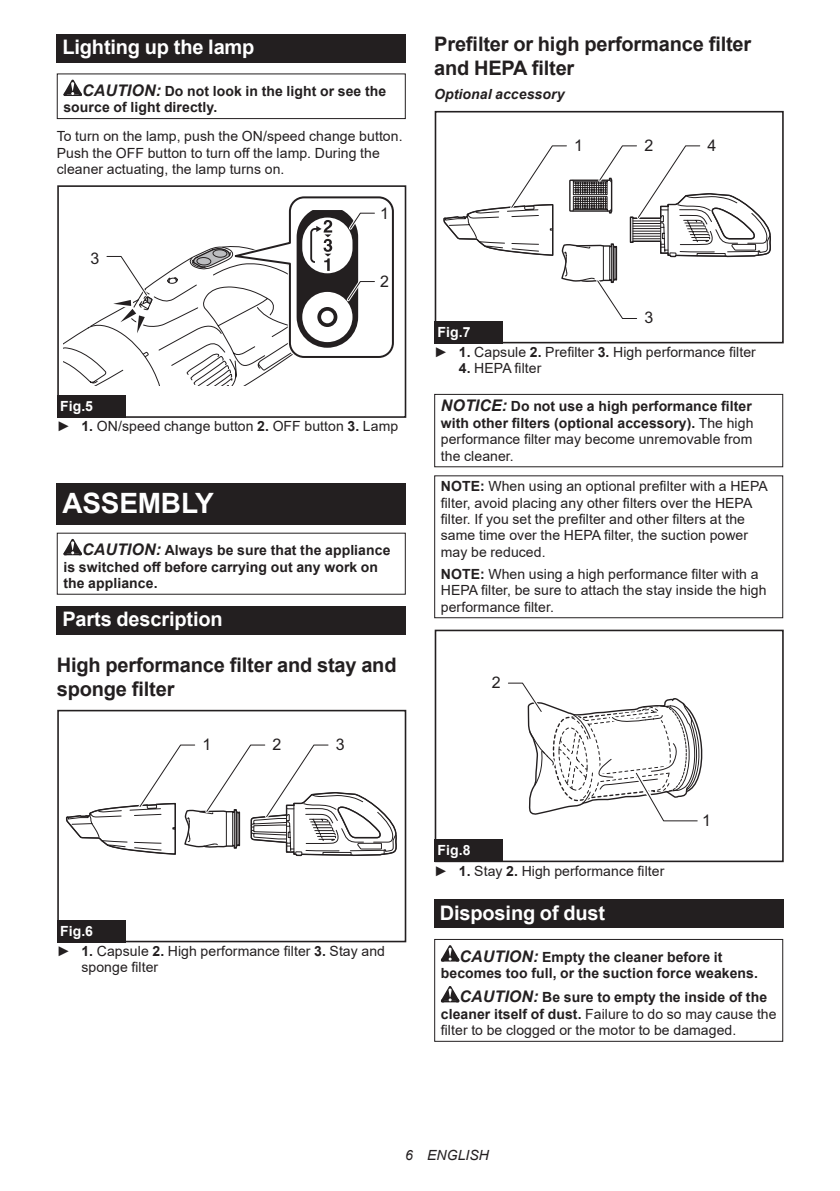
<style>
.page{position:relative;width:840px;height:1191px;background:#fff}
.page>*{position:absolute;margin:0;border:0;box-sizing:border-box;transform-origin:0 0}
.t1{font:700 28px "Arial";letter-spacing:-.01em;color:#fff}
.t2{font:700 20px/23.4px "Arial";letter-spacing:-.01em;color:#231f20}
.t3{font:700 20px "Arial";letter-spacing:-.01em;color:#fff}
.t4{font:16px "Arial";color:#231f20}
.t5{font:14px/16.4px "Arial";letter-spacing:.005em;color:#231f20}
.t6{font:700 14px/16.4px "Arial";letter-spacing:.005em;color:#231f20}
.t7{font:italic 700 14px "Arial";letter-spacing:.005em;color:#231f20}
.t8{font:italic 14px "Arial";letter-spacing:.005em;color:#231f20}
.s1{font-style:italic;font-size:16px}
.s2{font-weight:700;color:#fff}
.s3{font-weight:700}
.s4{font-weight:400}
.s5{font-weight:700;font-style:italic;font-size:16px}
</style>
<div class="page">
<div style="left:57px;top:34px;width:348px;height:29px;background:#231f20"></div>
<svg style="left:63px;top:80px;width:19px;height:16px"></svg>
<div style="left:57px;top:73px;width:348px;height:46px;border:1px solid #231f20"></div>
<div style="left:57px;top:185px;width:349px;height:233px;border:2px solid #231f20"></div>
<svg style="left:63px;top:196px;width:331px;height:189px"></svg>
<div style="left:57px;top:395px;width:68px;height:23px;background:#231f20"></div>
<div style="left:57px;top:483px;width:348px;height:41px;background:#231f20"></div>
<svg style="left:63px;top:539px;width:19px;height:16px"></svg>
<div style="left:57px;top:606px;width:348px;height:28px;background:#231f20"></div>
<div style="left:57px;top:710px;width:349px;height:232px;border:2px solid #231f20"></div>
<svg style="left:65px;top:744px;width:332px;height:113px"></svg>
<div style="left:57px;top:919px;width:68px;height:23px;background:#231f20"></div>
<svg style="left:502px;top:321px;width:1px;height:19px"></svg>
<div style="left:434px;top:111px;width:349px;height:232px;border:2px solid #231f20"></div>
<svg style="left:443px;top:145px;width:328px;height:174px"></svg>
<div style="left:434px;top:321px;width:68px;height:22px;background:#231f20"></div>
<div style="left:434px;top:394px;width:348px;height:73px;border:1px solid #231f20"></div>
<div style="left:434px;top:475px;width:348px;height:143px;border:1px solid #231f20"></div>
<div style="left:434px;top:629px;width:349px;height:233px;border:2px solid #231f20"></div>
<svg style="left:508px;top:682px;width:195px;height:140px"></svg>
<div style="left:434px;top:839px;width:68px;height:23px;background:#231f20"></div>
<div style="left:434px;top:899px;width:348px;height:29px;background:#231f20"></div>
<svg style="left:440px;top:945px;width:19px;height:16px"></svg>
<svg style="left:440px;top:986px;width:19px;height:16px"></svg>
<div style="left:434px;top:939px;width:348px;height:102px;border:1px solid #231f20"></div>
<h2 class="t3" style="left:62px;top:33px;width:193px">Lighting up the lamp</h2>
<p class="t6" style="left:63px;top:83px;width:324px;text-indent:19px"><span class="s1">CAUTION:</span> Do not look in the light or see the source of light directly.</p>
<p class="t5" style="left:57px;top:128px;width:347px">To turn on the lamp, push the ON/speed change button.<br>Push the OFF button to turn off the lamp. During the cleaner actuating, the lamp turns on.</p>
<p class="t4" style="left:380px;top:202px;width:10px">1</p>
<p class="t4" style="left:90px;top:247px;width:10px">3</p>
<p class="t4" style="left:380px;top:270px;width:10px">2</p>
<p class="t5" style="left:57px;top:396px;width:343px;line-height:20.2px"><span class="s2">Fig.5<br></span>► <span class="s3">1.</span> ON/speed change button <span class="s3">2.</span> OFF button <span class="s3">3.</span> Lamp</p>
<h1 class="t1" style="left:62px;top:484px;width:153px">ASSEMBLY</h1>
<p class="t6" style="left:63px;top:542px;width:328px;text-indent:19px"><span class="s1">CAUTION:</span> Always be sure that the appliance is switched off before carrying out any work on the appliance.</p>
<h2 class="t3" style="left:62px;top:605px;width:162px">Parts description</h2>
<h2 class="t2" style="left:57px;top:653px;width:341px">High performance filter and stay and sponge filter</h2>
<p class="t4" style="left:202px;top:733px;width:10px">1</p>
<p class="t4" style="left:272px;top:733px;width:10px">2</p>
<p class="t4" style="left:336px;top:733px;width:10px">3</p>
<p class="t5" style="left:57px;top:920px;width:329px;line-height:20.2px"><span class="s2">Fig.6<br></span>► <span class="s3">1.</span> Capsule <span class="s3">2.</span> High performance filter <span class="s3">3.</span> Stay and</p>
<p class="t5" style="left:81px;top:959px;width:78px">sponge filter</p>
<h2 class="t2" style="left:434px;top:33px;width:318px">Prefilter or high performance filter and HEPA filter</h2>
<p class="t7" style="left:434px;top:85px;width:132px">Optional accessory</p>
<p class="t4" style="left:574px;top:135px;width:10px">1</p>
<p class="t4" style="left:644px;top:135px;width:10px">2</p>
<p class="t4" style="left:707px;top:135px;width:10px">4</p>
<p class="t4" style="left:644px;top:306px;width:10px">3</p>
<p class="t5" style="left:434px;top:321px;width:323px;line-height:20.2px"><span class="s2">Fig.7<br></span>► <span class="s3">1.</span> Capsule <span class="s3">2.</span> Prefilter <span class="s3">3.</span> High performance filter</p>
<p class="t5" style="left:458px;top:360px;width:84px"><span class="s3">4.</span> HEPA filter</p>
<p class="t6" style="left:440px;top:398px;width:314px;text-align:justify"><span class="s1">NOTICE:</span> Do not use a high performance filter with other filters (optional accessory). <span class="s4">The high performance filter may become unremovable from the cleaner.</span></p>
<p class="t5" style="left:440px;top:478px;width:328px"><span class="s3">NOTE:</span> When using an optional prefilter with a HEPA filter, avoid placing any other filters over the HEPA filter. If you set the prefilter and other filters at the same time over the HEPA filter, the suction power may be reduced.</p>
<p class="t5" style="left:440px;top:565px;width:327px"><span class="s3">NOTE:</span> When using a high performance filter with a<br>HEPA filter, be sure to attach the stay inside the high performance filter.</p>
<p class="t4" style="left:491px;top:672px;width:10px">2</p>
<p class="t4" style="left:701px;top:809px;width:10px">1</p>
<p class="t5" style="left:434px;top:840px;width:231px;line-height:20.2px"><span class="s2">Fig.8<br></span>► <span class="s3">1.</span> Stay <span class="s3">2.</span> High performance filter</p>
<h2 class="t3" style="left:439px;top:898px;width:167px">Disposing of dust</h2>
<p class="t6" style="left:440px;top:948px;width:318px;text-indent:19px"><span class="s1">CAUTION:</span> Empty the cleaner before it becomes too full, or the suction force weakens.</p>
<p class="t5" style="left:440px;top:989px;width:337px;text-indent:19px"><span class="s5">CAUTION:</span> <span class="s3">Be sure to empty the inside of the cleaner itself of dust.</span> Failure to do so may cause the filter to be clogged or the motor to be damaged.</p>
<p class="t8" style="left:405px;top:1146px;width:85px">6 ENGLISH</p>
</div>
